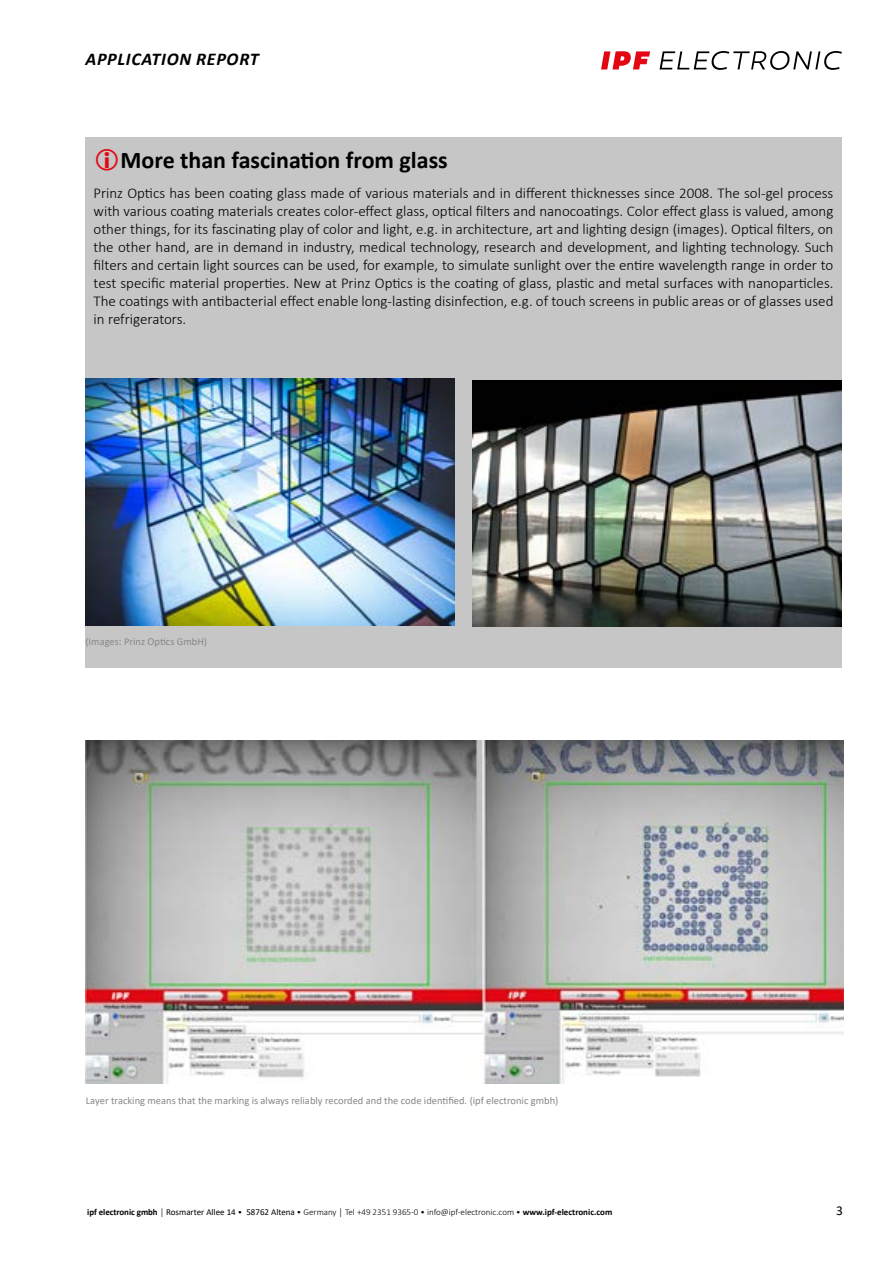
<style>
.page{position:relative;width:893px;height:1263px;background:#fff}
.page>*{position:absolute;margin:0;border:0;box-sizing:border-box;transform-origin:0 0}
.t1{font:700 24px "Calibri";color:#000}
.t2{font:italic 700 18px "Calibri";letter-spacing:.04em;color:#000}
.t3{font:300 15px/18px "Calibri";color:#000;text-align:justify}
.t4{font:13.5px "Calibri";color:#000}
.t5{font:10.5px "Calibri";color:#878787}
.t6{font:300 9px "Calibri";color:#000}
.s1{font-weight:700}
.s2{font-weight:400}
</style>
<div class="page">
<svg style="left:660px;top:51px;width:182px;height:19px"></svg>
<svg style="left:601px;top:51px;width:49px;height:18px"></svg>
<div style="left:85px;top:172px;width:757px;height:496px;background:#c6c6c6"></div>
<div style="left:85px;top:138px;width:757px;height:222px;background:#c6c6c6"></div>
<img style="left:472px;top:380px;width:370px;height:246px">
<img style="left:85px;top:379px;width:369px;height:246px">
<img style="left:85px;top:740px;width:758px;height:344px">
<p class="t2" style="left:85px;top:46px;width:175px">APPLICATION REPORT</p>
<h1 class="t1" style="left:121px;top:143px;width:329px">More than fascination from glass</h1>
<p class="t3" style="left:94px;top:184px;width:741px">Prinz Optics has been coating glass made of various materials and in different thicknesses since 2008. The sol-gel process with various coating materials creates color-effect glass, optical filters and nanocoatings. Color effect glass is valued, among other things, for its fascinating play of color and light, e.g. in architecture, art and lighting design (images). Optical filters, on the other hand, are in demand in industry, medical technology, research and development, and lighting technology. Such filters and certain light sources can be used, for example, to simulate sunlight over the entire wavelength range in order to test specific material properties. New at Prinz Optics is the coating of glass, plastic and metal surfaces with nanoparticles.<br>The coatings with antibacterial effect enable long-lasting disinfection, e.g. of touch screens in public areas or of glasses used in refrigerators.</p>
<p class="t5" style="left:85px;top:634px;width:123px">(Images: Prinz Optics GmbH)</p>
<p class="t5" style="left:86px;top:1093px;width:474px">Layer tracking means that the marking is always reliably recorded and the code identified. (ipf electronic gmbh)</p>
<p class="t6" style="left:87px;top:1206px;width:527px"><span class="s1">ipf electronic gmbh</span> │ <span class="s2">Rosmarter Allee 14</span> • <span class="s2">58762 Altena</span> • Germany │ Tel +49 2351 9365-0 • info@ipf-electronic.com • <span class="s1">www.ipf-electronic.com</span></p>
<p class="t4" style="left:836px;top:1201px;width:8px">3</p>
</div>
